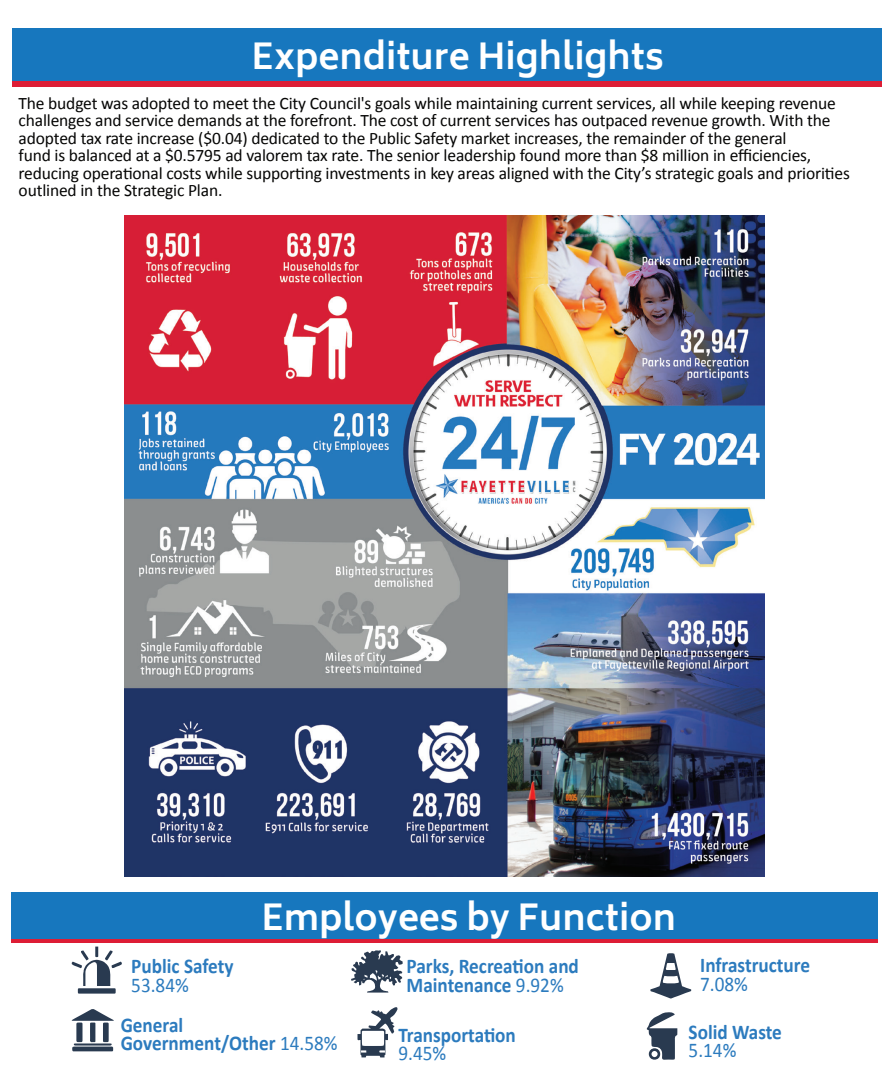
<style>
.page{position:relative;width:882px;height:1071px;background:#fff}
.page>*{position:absolute;margin:0;border:0;box-sizing:border-box;transform-origin:0 0}
.t1{font:700 35px "Biryani";color:#fff}
.t2{font:700 21px/18.7px "Calibri";color:#2c7bbe;scale:.92 1}
.t3{font:21px "Calibri";color:#2c7bbe;scale:.92 1}
.t4{font:17.5px/17.5px "Calibri";letter-spacing:-.01em;color:#050504}
.s1{font-weight:400}
</style>
<div class="page">
<div style="left:12px;top:28px;width:870px;height:54px;background:#1777be"></div>
<div style="left:12px;top:81px;width:870px;height:6px;background:#dd1d35"></div>
<div style="left:11px;top:892px;width:867px;height:51px;background:#1777be"></div>
<hr style="left:11px;top:939px;width:867px;height:4px;background:#dd1d35">
<svg style="left:71px;top:947px;width:51px;height:47px"></svg>
<svg style="left:72px;top:1009px;width:42px;height:42px"></svg>
<svg style="left:650px;top:953px;width:41px;height:46px"></svg>
<svg style="left:358px;top:1007px;width:40px;height:50px"></svg>
<svg style="left:351px;top:950px;width:52px;height:43px"></svg>
<svg style="left:646px;top:1012px;width:31px;height:48px"></svg>
<img style="left:125px;top:215px;width:640px;height:662px">
<h1 class="t1" style="left:252px;top:37px;width:414px">Expenditure Highlights</h1>
<p class="t4" style="left:19px;top:94px;width:833px">The budget was adopted to meet the City Council's goals while maintaining current services, all while keeping revenue challenges and service demands at the forefront. The cost of current services has outpaced revenue growth. With the adopted tax rate increase ($0.04) dedicated to the Public Safety market increases, the remainder of the general<br>fund is balanced at a $0.5795 ad valorem tax rate. The senior leadership found more than $8 million in efficiencies, reducing operational costs while supporting investments in key areas aligned with the City’s strategic goals and priorities outlined in the Strategic Plan.</p>
<h1 class="t1" style="left:261px;top:897px;width:416px">Employees by Function</h1>
<p class="t2" style="left:131px;top:956px;width:113px">Public Safety</p>
<p class="t3" style="left:131px;top:970px;width:64px">53.84%</p>
<p class="t2" style="left:121px;top:1014px;width:237px">General<br>Government/Other <span class="s1">14.58%</span></p>
<p class="t2" style="left:407px;top:956px;width:189px">Parks, Recreation and<br>Maintenance <span class="s1">9.92%</span></p>
<p class="t2" style="left:398px;top:1025px;width:129px">Transportation</p>
<p class="t3" style="left:398px;top:1039px;width:53px">9.45%</p>
<p class="t2" style="left:700px;top:955px;width:121px">Infrastructure</p>
<p class="t3" style="left:700px;top:969px;width:53px">7.08%</p>
<p class="t2" style="left:689px;top:1022px;width:103px">Solid Waste</p>
<p class="t3" style="left:689px;top:1036px;width:53px">5.14%</p>
</div>
